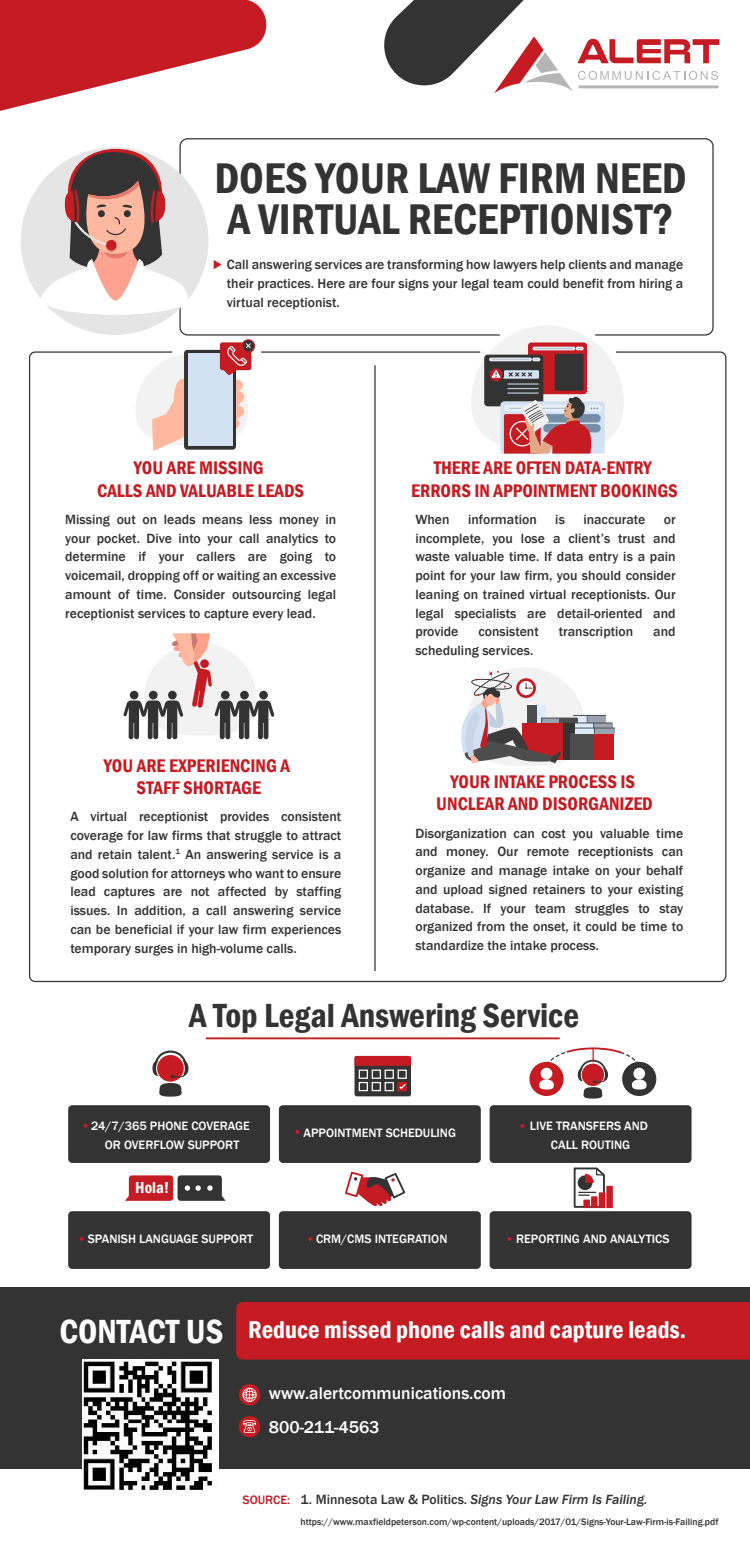
<style>
.page{position:relative;width:750px;height:1563px;background:#fff}
.page>*{position:absolute;margin:0;border:0;box-sizing:border-box;transform-origin:0 0}
.t1{font:600 condensed 44.12px/41.2px "Franklin Gothic";color:#333;text-align:center}
.t2{font:600 condensed 34.38px "Franklin Gothic";color:#333}
.t3{font:600 condensed 25px "Franklin Gothic";color:#fff}
.t4{font:600 condensed 18.75px/22.5px "Franklin Gothic";color:#c41c22;text-align:center}
.t5{font:500 17.5px/33.6px "Franklin Gothic";color:#fff}
.t6{font:600 condensed 16.31px "Franklin Gothic";color:#fff}
.t7{font:500 13.75px/18.8px "Franklin Gothic";color:#333;text-align:justify}
.t8{font:italic 500 13.75px "Franklin Gothic";color:#333}
.t9{font:500 12.5px/18.8px "Franklin Gothic";color:#fff;text-align:center}
.t10{font:500 9.62px "Franklin Gothic";color:#333}
.s1{font-size:34.38px}
.s2{font-style:normal;font-size:12.5px;color:#c41c22}
.s3{font-style:normal}
</style>
<div class="page">
<div style="left:68px;top:1105px;width:202px;height:58px;background:#333;border-radius:4px"></div>
<div style="left:279px;top:1105px;width:202px;height:58px;background:#333;border-radius:4px"></div>
<div style="left:490px;top:1105px;width:202px;height:58px;background:#333;border-radius:4px"></div>
<div style="left:68px;top:1211px;width:202px;height:58px;background:#333;border-radius:4px"></div>
<div style="left:279px;top:1211px;width:202px;height:58px;background:#333;border-radius:4px"></div>
<div style="left:490px;top:1211px;width:202px;height:58px;background:#333;border-radius:4px"></div>
<svg style="left:179px;top:138px;width:535px;height:198px"></svg>
<div style="left:21px;top:147px;width:188px;height:188px;background:#e5e5e5;border-radius:50%"></div>
<div style="left:0;top:1287px;width:750px;height:182px;background:#333"></div>
<div style="left:236px;top:1302px;width:514px;height:57px;background:#c41c22"></div>
<svg style="left:0;top:0;width:267px;height:111px"></svg>
<svg style="left:384px;top:0;width:335px;height:93px"></svg>
<img style="left:83px;top:1359px;width:136px;height:134px">
<hr style="left:374px;top:365px;width:2px;height:606px;background:#333">
<svg style="left:80px;top:1237px;width:4px;height:4px"></svg>
<svg style="left:308px;top:1237px;width:4px;height:4px"></svg>
<svg style="left:507px;top:1237px;width:4px;height:4px"></svg>
<svg style="left:520px;top:1124px;width:4px;height:4px"></svg>
<svg style="left:296px;top:1130px;width:4px;height:4px"></svg>
<svg style="left:83px;top:1123px;width:4px;height:4px"></svg>
<hr style="left:206px;top:1037px;width:354px;height:2px;background:#c41c22">
<div style="left:239px;top:1384px;width:21px;height:21px;background:#c41c22;border-radius:50%"></div>
<div style="left:239px;top:1416px;width:21px;height:21px;background:#c41c22;border-radius:50%"></div>
<svg style="left:242px;top:1387px;width:15px;height:15px"></svg>
<svg style="left:243px;top:1420px;width:13px;height:12px"></svg>
<svg style="left:39px;top:149px;width:585px;height:304px"></svg>
<svg style="left:123px;top:633px;width:151px;height:106px"></svg>
<div style="left:594px;top:733px;width:19px;height:26px;background:#c41c22"></div>
<div style="left:594px;top:728px;width:21px;height:5px;background:#9aa4b0"></div>
<div style="left:587px;top:715px;width:19px;height:8px;background:#9aa4b0"></div>
<div style="left:594px;top:723px;width:18px;height:5px;background:#9aa4b0"></div>
<hr style="left:575px;top:722px;width:37px;height:1px;background:#4d4d4d">
<hr style="left:575px;top:727px;width:40px;height:1px;background:#4d4d4d">
<hr style="left:573px;top:715px;width:33px;height:1px;background:#4d4d4d">
<svg style="left:461px;top:668px;width:134px;height:98px"></svg>
<svg style="left:152px;top:1050px;width:36px;height:46px"></svg>
<div style="left:355px;top:1056px;width:56px;height:40px;background:#333;border-radius:2px"></div>
<svg style="left:355px;top:1056px;width:56px;height:9px"></svg>
<div style="left:359px;top:1069px;width:9px;height:10px;border:1px solid #fff"></div>
<div style="left:359px;top:1082px;width:9px;height:9px;border:1px solid #fff"></div>
<div style="left:372px;top:1069px;width:9px;height:10px;border:1px solid #fff"></div>
<div style="left:372px;top:1082px;width:9px;height:9px;border:1px solid #fff"></div>
<div style="left:385px;top:1069px;width:9px;height:10px;border:1px solid #fff"></div>
<div style="left:385px;top:1082px;width:9px;height:9px;border:1px solid #fff"></div>
<div style="left:398px;top:1069px;width:9px;height:10px;border:1px solid #fff"></div>
<div style="left:398px;top:1082px;width:9px;height:9px;background:#c41c22;border:1px solid #c41c22"></div>
<svg style="left:398px;top:1082px;width:9px;height:8px"></svg>
<div style="left:529px;top:1062px;width:35px;height:34px;background:#c41c22;border-radius:50%"></div>
<div style="left:622px;top:1062px;width:34px;height:34px;background:#333;border-radius:50%"></div>
<div style="left:633px;top:1067px;width:12px;height:12px;background:#fff;border-radius:50%"></div>
<div style="left:632px;top:1079px;width:15px;height:10px;background:#fff;border-radius:50%"></div>
<div style="left:541px;top:1067px;width:11px;height:12px;background:#fff;border-radius:50%"></div>
<div style="left:539px;top:1079px;width:15px;height:10px;background:#fff;border-radius:50%"></div>
<svg style="left:545px;top:1047px;width:94px;height:51px"></svg>
<svg style="left:125px;top:1175px;width:100px;height:25px;background:#91484a"></svg>
<svg style="left:345px;top:1171px;width:61px;height:35px"></svg>
<svg style="left:573px;top:1167px;width:40px;height:41px"></svg>
<h1 class="t1" style="left:215px;top:160px;width:474px">DOES YOUR LAW FIRM NEED<br>A VIRTUAL RECEPTIONIST?</h1>
<p class="t7" style="left:227px;top:256px;width:458px">Call answering services are transforming how lawyers help clients and manage their practices. Here are four signs your legal team could benefit from hiring a virtual receptionist.</p>
<h3 class="t4" style="left:97px;top:457px;width:209px">YOU ARE MISSING<br>CALLS AND VALUABLE LEADS</h3>
<p class="t7" style="left:65px;top:510px;width:273px">Missing out on leads means less money in your pocket. Dive into your call analytics to determine if your callers are going to voicemail, dropping off or waiting an excessive amount of time. Consider outsourcing legal receptionist services to capture every lead.</p>
<h3 class="t4" style="left:104px;top:755px;width:188px">YOU ARE EXPERIENCING A<br>STAFF SHORTAGE</h3>
<p class="t7" style="left:70px;top:808px;width:273px">A virtual receptionist provides consistent coverage for law firms that struggle to attract and retain talent.<sup>1</sup> An answering service is a good solution for attorneys who want to ensure lead captures are not affected by staffing issues. In addition, a call answering service can be beneficial if your law firm experiences temporary surges in high-volume calls.</p>
<h3 class="t4" style="left:411px;top:457px;width:268px">THERE ARE OFTEN DATA-ENTRY<br>ERRORS IN APPOINTMENT BOOKINGS</h3>
<p class="t7" style="left:415px;top:510px;width:36px">When</p>
<p class="t7" style="left:468px;top:510px;width:70px">information</p>
<p class="t7" style="left:555px;top:510px;width:11px">is</p>
<p class="t7" style="left:583px;top:510px;width:63px">inaccurate</p>
<p class="t7" style="left:415px;top:510px;width:262px;text-indent:248px">or incomplete, you lose a client’s trust and waste valuable time. If data entry is a pain point for your law firm, you should consider leaning on trained virtual receptionists. Our legal specialists are detail-oriented and provide</p>
<p class="t7" style="left:479px;top:623px;width:62px">consistent</p>
<p class="t7" style="left:559px;top:623px;width:76px">transcription</p>
<p class="t7" style="left:653px;top:623px;width:24px">and</p>
<p class="t7" style="left:415px;top:642px;width:119px">scheduling services.</p>
<h3 class="t4" style="left:436px;top:771px;width:218px">YOUR INTAKE PROCESS IS<br>UNCLEAR AND DISORGANIZED</h3>
<p class="t7" style="left:415px;top:824px;width:269px">Disorganization can cost you valuable time and money. Our remote receptionists can organize and manage intake on your behalf and upload signed retainers to your existing database. If your team struggles to stay organized from the onset, it could be time to standardize the intake process.</p>
<h2 class="t2" style="left:189px;top:1001px;width:392px">A Top Legal Answering Service</h2>
<p class="t9" style="left:91px;top:1117px;width:160px">24/7/365 PHONE COVERAGE<br>OR OVERFLOW SUPPORT</p>
<p class="t9" style="left:530px;top:1117px;width:120px">LIVE TRANSFERS AND<br>CALL ROUTING</p>
<p class="t9" style="left:304px;top:1124px;width:154px">APPOINTMENT SCHEDULING</p>
<p class="t6" style="left:135px;top:1180px;width:36px">Hola!</p>
<p class="t9" style="left:88px;top:1230px;width:167px">SPANISH LANGUAGE SUPPORT</p>
<p class="t9" style="left:316px;top:1230px;width:133px">CRM/CMS INTEGRATION</p>
<p class="t9" style="left:516px;top:1230px;width:155px">REPORTING AND ANALYTICS</p>
<h3 class="t3" style="left:59px;top:1318px;width:628px"><span class="s1">CONTACT US</span> Reduce missed phone calls and capture leads.</h3>
<p class="t5" style="left:269px;top:1377px;width:239px">www.alertcommunications.com<br>800-211-4563</p>
<p class="t8" style="left:243px;top:1493px;width:406px"><span class="s2">SOURCE:</span> <span class="s3">1. Minnesota Law &amp; Politics.</span> Signs Your Law Firm Is Failing.</p>
<p class="t10" style="left:301px;top:1518px;width:419px">https://www.maxfieldpeterson.com/wp-content/uploads/2017/01/Signs-Your-Law-Firm-is-Failing.pdf</p>
</div>
